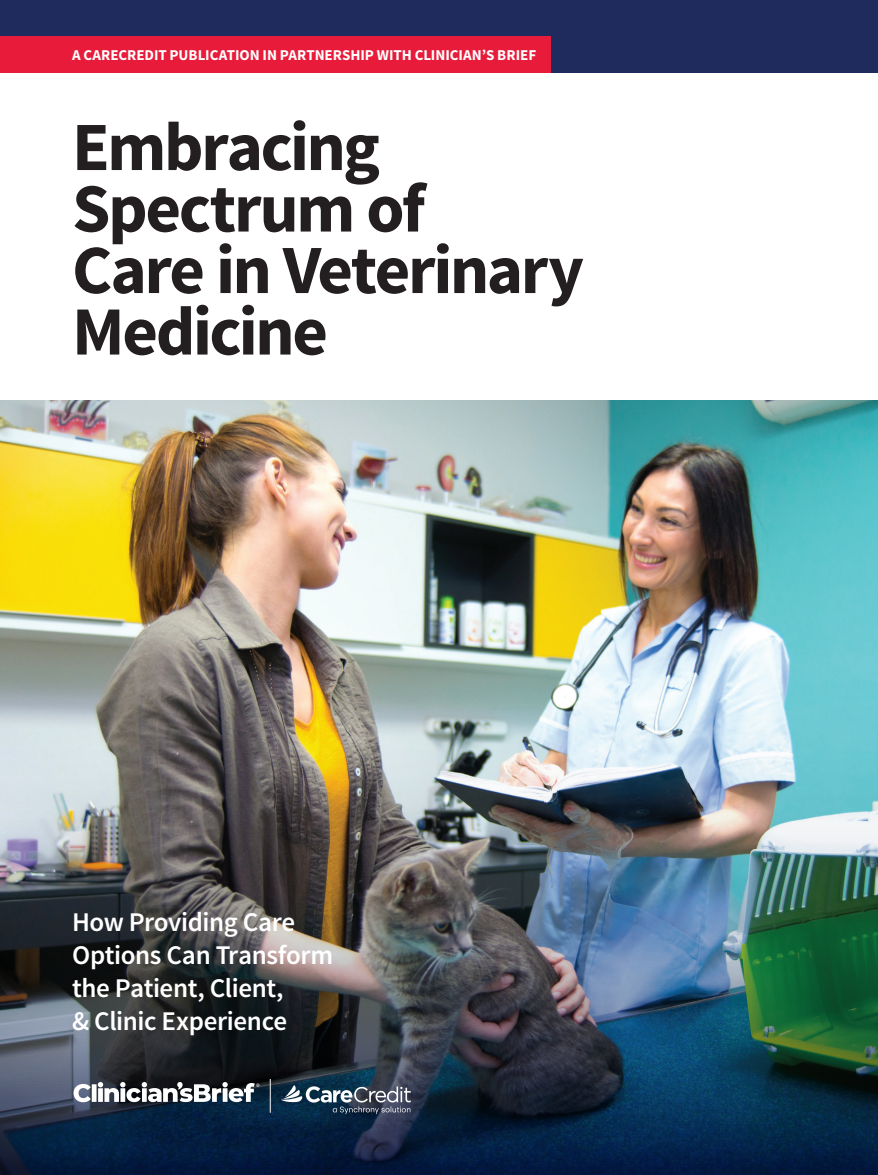
<style>
.page{position:relative;width:878px;height:1175px;background:#fff}
.page>*{position:absolute;margin:0;border:0;box-sizing:border-box;transform-origin:0 0}
.t1{font:700 69px/61.5px "Source Sans Pro";letter-spacing:-.035em;color:#231f20}
.t2{font:600 27px/33px "Source Sans Pro";letter-spacing:-.015em;color:#fff}
.t3{font:700 15px "Source Sans Pro";color:#fff}
</style>
<div class="page">
<img style="left:0;top:400px;width:878px;height:774px">
<svg style="left:74px;top:1082px;width:185px;height:20px"></svg>
<hr style="left:270px;top:1078px;width:1px;height:34px;background:#d1d2d4">
<svg style="left:281px;top:1085px;width:130px;height:29px;background:#506173"></svg>
<div style="left:0;top:0;width:878px;height:72px;background:#202b5d"></div>
<div style="left:0;top:36px;width:550px;height:36px;background:#e91b3a"></div>
<p class="t3" style="left:72px;top:45px;width:465px">A CARECREDIT PUBLICATION IN PARTNERSHIP WITH CLINICIAN’S BRIEF</p>
<h1 class="t1" style="left:72px;top:119px;width:513px">Embracing<br>Spectrum of<br>Care in Veterinary<br>Medicine</h1>
<p class="t2" style="left:72px;top:905px;width:263px">How Providing Care<br>Options Can Transform the Patient, Client,<br>&amp; Clinic Experience</p>
</div>
